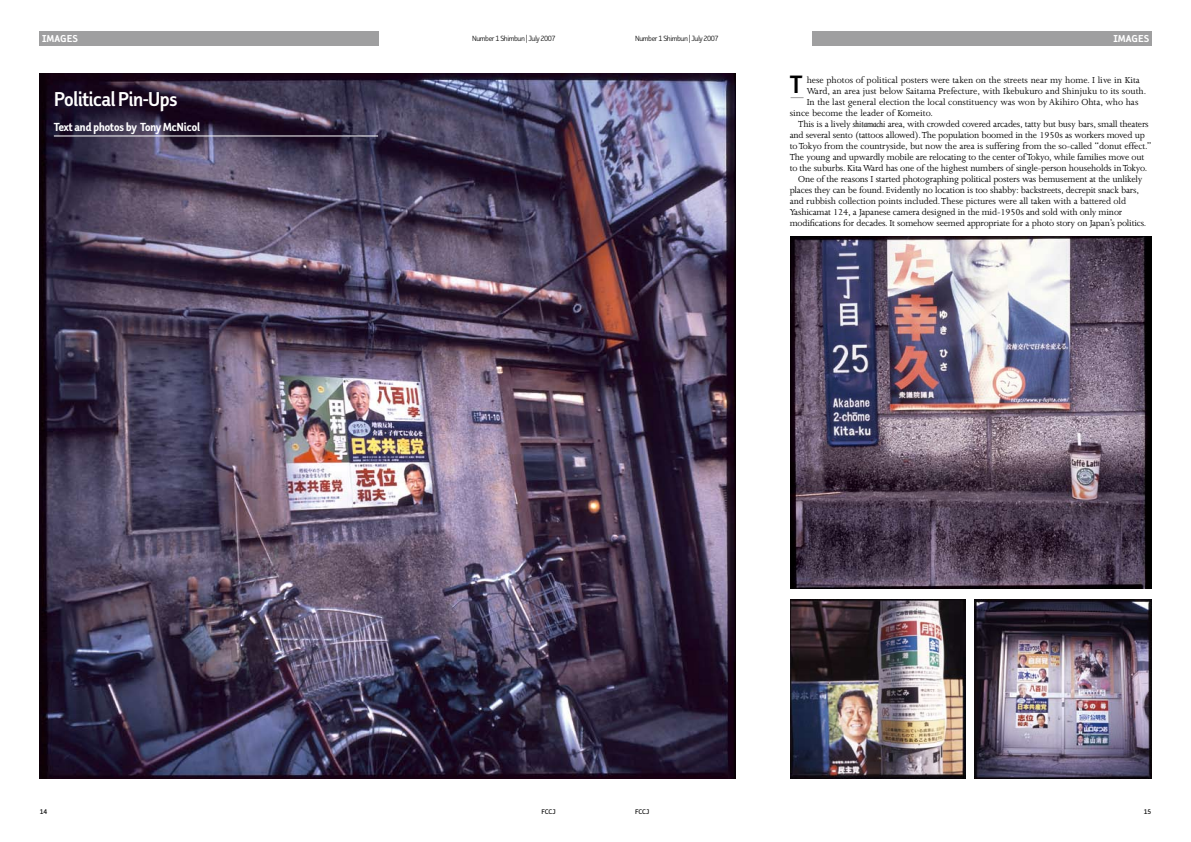
<style>
.page{position:relative;width:1191px;height:842px;background:#fff}
.page>*{position:absolute;margin:0;border:0;box-sizing:border-box;transform-origin:0 0}
.t1{font:30px "Faceplate Sans D Gauge";color:#000}
.t2{font:24px "Faceplate Sans D Gauge";letter-spacing:-.05em;color:#fff}
.t3{font:14px "Faceplate Sans E Gauge";letter-spacing:-.045em;color:#fff}
.t4{font:12px "Faceplate Sans E Gauge";color:#fff}
.t5{font:10px "Joanna";letter-spacing:-.02em;color:#000}
.t6{font:10px "Joanna";color:#000}
.t7{font:9px "Faceplate Sans A Gauge";letter-spacing:-.045em;color:#000}
.t8{font:8px "Faceplate Sans C Gauge";letter-spacing:-.005em;color:#000}
.s1{font-style:italic}
</style>
<div class="page">
<div style="left:40px;top:31px;width:339px;height:14px;background:#9f9fa0"></div>
<div style="left:812px;top:31px;width:339px;height:14px;background:#9f9fa0"></div>
<img style="left:40px;top:74px;width:696px;height:704px">
<img style="left:790px;top:237px;width:361px;height:352px">
<hr style="left:54px;top:135px;width:324px;height:1px;background:#fff">
<img style="left:974px;top:600px;width:177px;height:178px">
<img style="left:790px;top:600px;width:175px;height:178px">
<svg style="left:790px;top:97px;width:13px;height:1px"></svg>
<p class="t4" style="left:42px;top:31px;width:37px">IMAGES</p>
<p class="t7" style="left:472px;top:33px;width:85px">Number 1 Shimbun | July 2007</p>
<h2 class="t2" style="left:54px;top:86px;width:125px">Political Pin-Ups</h2>
<h3 class="t3" style="left:54px;top:119px;width:148px">Text and photos by Tony McNicol</h3>
<p class="t7" style="left:635px;top:33px;width:85px">Number 1 Shimbun | July 2007</p>
<p class="t4" style="left:1113px;top:31px;width:37px">IMAGES</p>
<h1 class="t1" style="left:789px;top:68px;width:14px">T</h1>
<p class="t6" style="left:806px;top:74px;width:335px">hese photos of political posters were taken on the streets near my home. I live in Kita</p>
<p class="t6" style="left:806px;top:85px;width:341px">Ward, an area just below Saitama Prefecture, with Ikebukuro and Shinjuku to its south.</p>
<p class="t6" style="left:806px;top:96px;width:333px">In the last general election the local constituency was won by Akihiro Ohta, who has</p>
<p class="t6" style="left:789px;top:107px;width:145px">since become the leader of Komeito.</p>
<p class="t5" style="left:798px;top:118px;width:352px">This is a lively <span class="s1">shitamachi</span> area, with crowded covered arcades, tatty but busy bars, small theaters</p>
<p class="t5" style="left:789px;top:129px;width:356px">and several sento (tattoos allowed). The population boomed in the 1950s as workers moved up</p>
<p class="t5" style="left:789px;top:140px;width:363px">to Tokyo from the countryside, but now the area is suffering from the so-called “donut effect.”</p>
<p class="t5" style="left:789px;top:151px;width:356px">The young and upwardly mobile are relocating to the center of Tokyo, while families move out</p>
<p class="t5" style="left:789px;top:162px;width:359px">to the suburbs. Kita Ward has one of the highest numbers of single-person households in Tokyo.</p>
<p class="t5" style="left:798px;top:173px;width:345px">One of the reasons I started photographing political posters was bemusement at the unlikely</p>
<p class="t5" style="left:789px;top:184px;width:351px">places they can be found. Evidently no location is too shabby: backstreets, decrepit snack bars,</p>
<p class="t5" style="left:789px;top:195px;width:338px">and rubbish collection points included. These pictures were all taken with a battered old</p>
<p class="t5" style="left:789px;top:206px;width:334px">Yashicamat 124, a Japanese camera designed in the mid-1950s and sold with only minor</p>
<p class="t5" style="left:789px;top:217px;width:358px">modifications for decades. It somehow seemed appropriate for a photo story on Japan’s politics.</p>
<p class="t8" style="left:40px;top:807px;width:9px">14</p>
<p class="t8" style="left:541px;top:807px;width:16px">FCCJ</p>
<p class="t8" style="left:635px;top:807px;width:16px">FCCJ</p>
<p class="t8" style="left:1143px;top:807px;width:9px">15</p>
</div>
